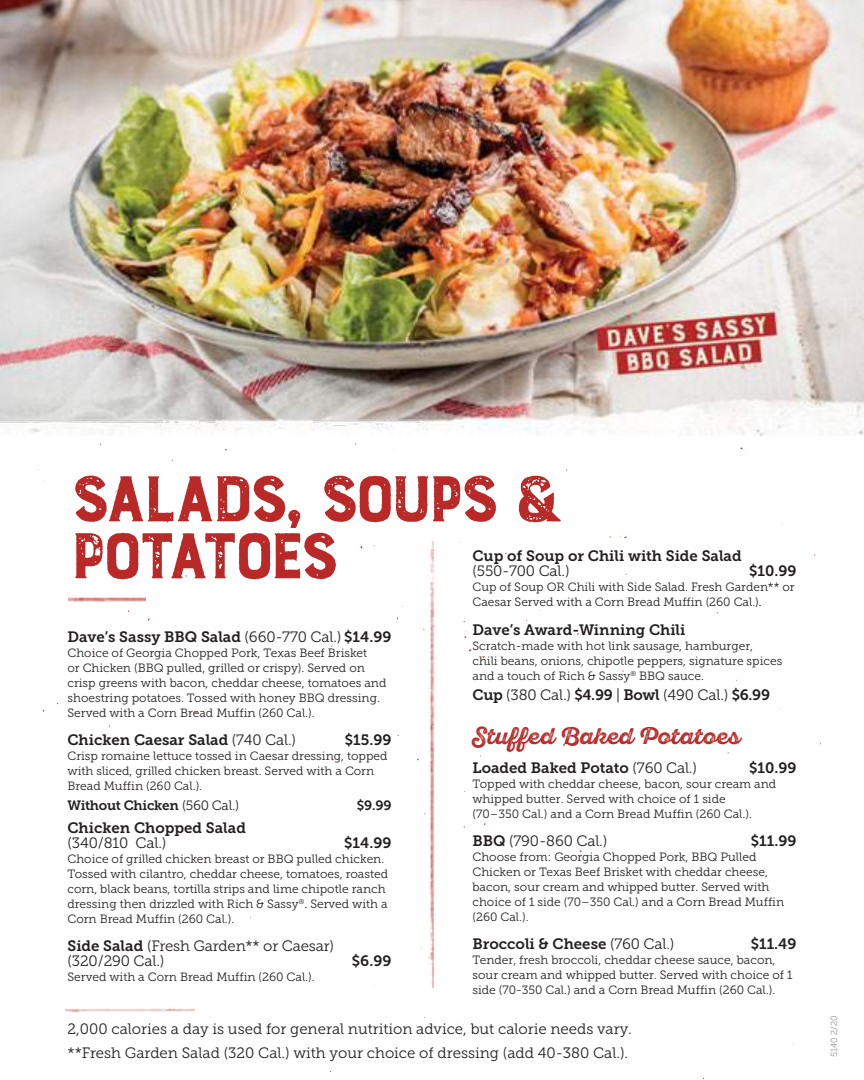
<style>
.page{position:relative;width:864px;height:1080px;background:#fff}
.page>*{position:absolute;margin:0;border:0;box-sizing:border-box;transform-origin:0 0}
.t1{font:700 85.5px "Burford Rustic";letter-spacing:-.115em;color:#b82927}
.t2{font:22.5px "Sant Elia Rough Bold Two";letter-spacing:.02em;color:#b82927}
.t3{font:15px/15px "Museo Slab 300";letter-spacing:-.005em;color:#231f20}
.t4{font:15px "Museo Slab 700";color:#231f20}
.t5{font:13.5px "Museo Slab 700";letter-spacing:-.02em;color:#231f20}
.t6{font:12px/15px "Museo Slab 300";color:#231f20}
.t7{font:9px "Museo Slab 300";color:#939598}
.s1{font-family:"Museo Slab 700"}
.s2{font-family:"Museo Slab 300"}
</style>
<div class="page">
<img style="left:68px;top:595px;width:77px;height:8px">
<img style="left:428px;top:542px;width:9px;height:445px">
<img style="left:66px;top:1008px;width:128px;height:5px">
<img style="left:0;top:0;width:864px;height:435px">
<h1 class="t1" style="left:68px;top:455px;width:501px">SALADS, SOUPS &amp;</h1>
<h1 class="t1" style="left:68px;top:512px;width:275px">POTATOES</h1>
<p class="t4" style="left:472px;top:548px;width:271px">Cup of Soup or Chili with Side Salad</p>
<p class="t3" style="left:472px;top:564px;width:99px">(550-700 Cal.)</p>
<p class="t4" style="left:749px;top:563px;width:49px">$10.99</p>
<p class="t6" style="left:472px;top:580px;width:324px">Cup of Soup OR Chili with Side Salad. Fresh Garden** or<br>Caesar Served with a Corn Bread Muffin (260 Cal.).</p>
<p class="t4" style="left:472px;top:622px;width:214px">Dave’s Award-Winning Chili</p>
<p class="t6" style="left:472px;top:639px;width:311px">Scratch-made with hot link sausage, hamburger,<br>chili beans, onions, chipotle peppers, signature spices and a touch of Rich &amp; Sassy<sup>®</sup> BBQ sauce.</p>
<p class="t3" style="left:472px;top:687px;width:299px"><span class="s1">Cup</span> (380 Cal.) <span class="s1">$4.99</span> | <span class="s1">Bowl</span> (490 Cal.) <span class="s1">$6.99</span></p>
<h2 class="t2" style="left:472px;top:723px;width:269px">Stuffed Baked Potatoes</h2>
<p class="t4" style="left:472px;top:759px;width:226px">Loaded Baked Potato <span class="s2">(760 Cal.)</span></p>
<p class="t4" style="left:749px;top:759px;width:49px">$10.99</p>
<p class="t6" style="left:472px;top:776px;width:305px">Topped with cheddar cheese, bacon, sour cream and whipped butter. Served with choice of 1 side<br>(70–350 Cal.) and a Corn Bread Muffin (260 Cal.).</p>
<p class="t3" style="left:472px;top:834px;width:136px"><span class="s1">BBQ</span> (790-860 Cal.)</p>
<p class="t4" style="left:751px;top:832px;width:47px">$11.99</p>
<p class="t6" style="left:472px;top:850px;width:313px">Choose from: Georgia Chopped Pork, BBQ Pulled Chicken or Texas Beef Brisket with cheddar cheese, bacon, sour cream and whipped butter. Served with choice of 1 side (70–350 Cal.) and a Corn Bread Muffin (260 Cal.).</p>
<p class="t4" style="left:472px;top:935px;width:203px">Broccoli &amp; Cheese <span class="s2">(760 Cal.)</span></p>
<p class="t4" style="left:751px;top:935px;width:47px">$11.49</p>
<p class="t6" style="left:472px;top:953px;width:322px">Tender, fresh broccoli, cheddar cheese sauce, bacon, sour cream and whipped butter. Served with choice of 1 side (70-350 Cal.) and a Corn Bread Muffin (260 Cal.).</p>
<p class="t4" style="left:68px;top:629px;width:326px">Dave’s Sassy BBQ Salad <span class="s2">(660-770 Cal.)</span> $14.99</p>
<p class="t6" style="left:68px;top:646px;width:320px">Choice of Georgia Chopped Pork, Texas Beef Brisket<br>or Chicken (BBQ pulled, grilled or crispy). Served on crisp greens with bacon, cheddar cheese, tomatoes and shoestring potatoes. Tossed with honey BBQ dressing.<br>Served with a Corn Bread Muffin (260 Cal.).</p>
<p class="t4" style="left:68px;top:731px;width:230px">Chicken Caesar Salad <span class="s2">(740 Cal.)</span></p>
<p class="t4" style="left:345px;top:731px;width:48px">$15.99</p>
<p class="t6" style="left:68px;top:749px;width:322px">Crisp romaine lettuce tossed in Caesar dressing, topped with sliced, grilled chicken breast. Served with a Corn<br>Bread Muffin (260 Cal.).</p>
<p class="t5" style="left:68px;top:797px;width:173px">Without Chicken <span class="s2">(560 Cal.)</span></p>
<p class="t5" style="left:357px;top:797px;width:36px">$9.99</p>
<p class="t4" style="left:68px;top:820px;width:180px">Chicken Chopped Salad</p>
<p class="t3" style="left:68px;top:836px;width:100px">(340/810 Cal.)</p>
<p class="t4" style="left:344px;top:835px;width:49px">$14.99</p>
<p class="t6" style="left:68px;top:852px;width:322px">Choice of grilled chicken breast or BBQ pulled chicken.<br>Tossed with cilantro, cheddar cheese, tomatoes, roasted corn, black beans, tortilla strips and lime chipotle ranch dressing then drizzled with Rich &amp; Sassy<sup>®</sup>. Served with a Corn Bread Muffin (260 Cal.).</p>
<p class="t3" style="left:68px;top:938px;width:268px"><span class="s1">Side Salad</span> (Fresh Garden** or Caesar) (320/290 Cal.)</p>
<p class="t4" style="left:352px;top:952px;width:41px">$6.99</p>
<p class="t6" style="left:68px;top:969px;width:249px">Served with a Corn Bread Muffin (260 Cal.).</p>
<p class="t3" style="left:68px;top:1022px;width:566px">2,000 calories a day is used for general nutrition advice, but calorie needs vary.</p>
<p class="t7" style="left:829px;top:1057px;width:43px;rotate:-90deg">5140 2/20</p>
<p class="t3" style="left:68px;top:1046px;width:562px">**Fresh Garden Salad (320 Cal.) with your choice of dressing (add 40-380 Cal.).</p>
</div>
